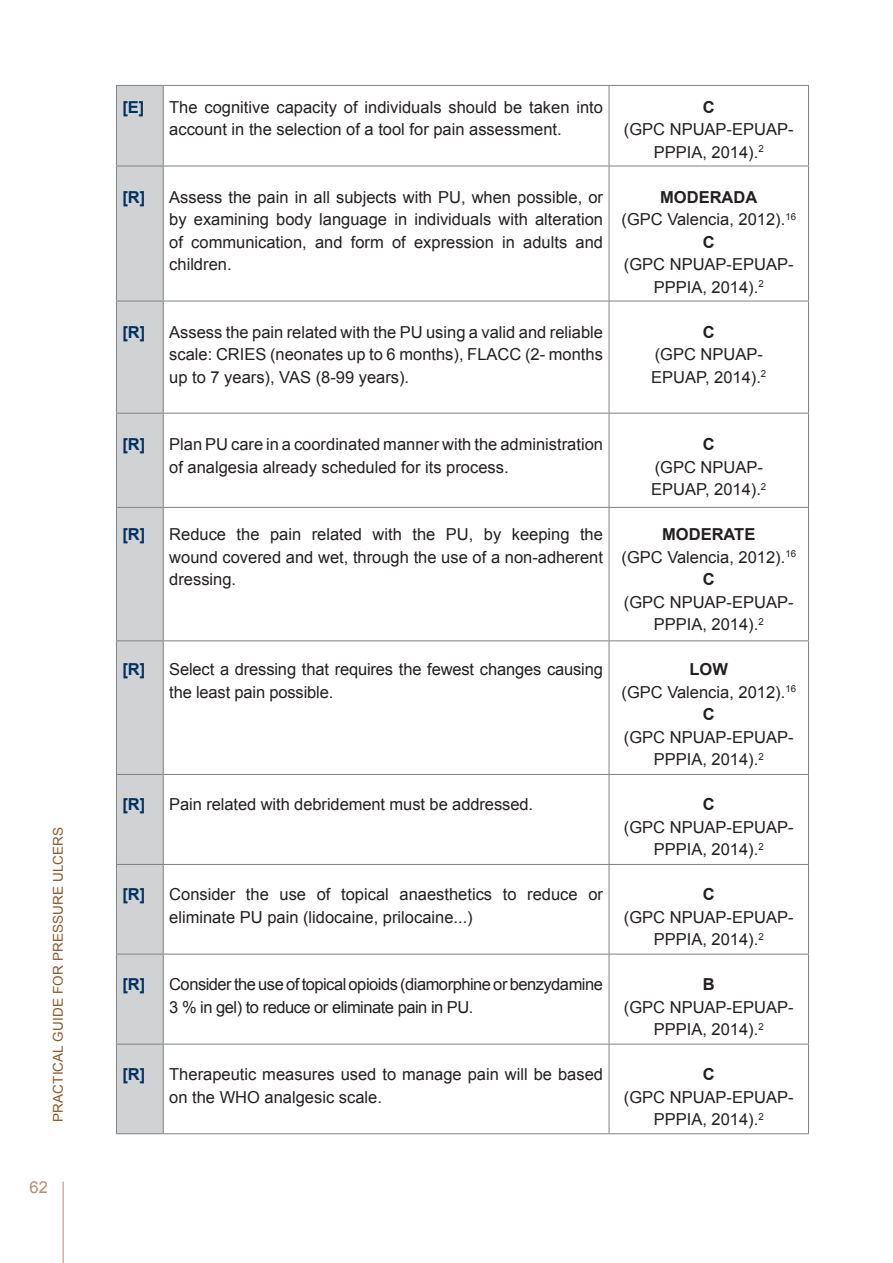
<style>
.page{position:relative;width:893px;height:1263px;background:#fff}
.page>*{position:absolute;margin:0;border:0;box-sizing:border-box;transform-origin:0 0}
.principal{font:16.5px/22.5px "Arial";color:#231f20;text-align:center}
.principal-2{font:16.5px/22.5px "Arial";letter-spacing:-.03em;color:#231f20}
.principal-3{font:700 16.5px "Arial";color:#003163}
.principal-4{font:700 16.5px "Arial";color:#231f20}
.t1{font:16.5px "Arial";color:#b58e6c}
.t2{font:13.5px "Arial";letter-spacing:.01em;color:#8a5729}
</style>
<div class="page">
<hr style="left:63px;top:1181px;width:1px;height:82px;background:#b58e6c">
<div style="left:117px;top:86px;width:46px;height:1047px;background:#d1d2d4"></div>
<hr style="left:116px;top:85px;width:47px;height:1px;background:#808285">
<hr style="left:116px;top:86px;width:1px;height:80px;background:#808285">
<hr style="left:163px;top:85px;width:446px;height:1px;background:#808285">
<hr style="left:163px;top:86px;width:1px;height:80px;background:#808285">
<hr style="left:609px;top:85px;width:200px;height:1px;background:#808285">
<hr style="left:609px;top:86px;width:1px;height:80px;background:#808285">
<hr style="left:808px;top:86px;width:1px;height:80px;background:#808285">
<hr style="left:116px;top:166px;width:47px;height:1px;background:#808285">
<hr style="left:116px;top:166px;width:1px;height:135px;background:#808285">
<hr style="left:163px;top:166px;width:446px;height:1px;background:#808285">
<hr style="left:163px;top:166px;width:1px;height:135px;background:#808285">
<hr style="left:609px;top:166px;width:200px;height:1px;background:#808285">
<hr style="left:609px;top:166px;width:1px;height:135px;background:#808285">
<hr style="left:808px;top:166px;width:1px;height:135px;background:#808285">
<hr style="left:116px;top:301px;width:47px;height:1px;background:#808285">
<hr style="left:116px;top:301px;width:1px;height:112px;background:#808285">
<hr style="left:163px;top:301px;width:446px;height:1px;background:#808285">
<hr style="left:163px;top:301px;width:1px;height:112px;background:#808285">
<hr style="left:609px;top:301px;width:200px;height:1px;background:#808285">
<hr style="left:609px;top:301px;width:1px;height:112px;background:#808285">
<hr style="left:808px;top:301px;width:1px;height:112px;background:#808285">
<hr style="left:116px;top:413px;width:47px;height:1px;background:#808285">
<hr style="left:116px;top:414px;width:1px;height:93px;background:#808285">
<hr style="left:163px;top:413px;width:446px;height:1px;background:#808285">
<hr style="left:163px;top:414px;width:1px;height:93px;background:#808285">
<hr style="left:609px;top:413px;width:200px;height:1px;background:#808285">
<hr style="left:609px;top:414px;width:1px;height:93px;background:#808285">
<hr style="left:808px;top:414px;width:1px;height:93px;background:#808285">
<hr style="left:116px;top:507px;width:47px;height:1px;background:#808285">
<hr style="left:116px;top:508px;width:1px;height:132px;background:#808285">
<hr style="left:163px;top:507px;width:446px;height:1px;background:#808285">
<hr style="left:163px;top:508px;width:1px;height:132px;background:#808285">
<hr style="left:609px;top:507px;width:200px;height:1px;background:#808285">
<hr style="left:609px;top:508px;width:1px;height:132px;background:#808285">
<hr style="left:808px;top:508px;width:1px;height:132px;background:#808285">
<hr style="left:116px;top:640px;width:47px;height:1px;background:#808285">
<hr style="left:116px;top:641px;width:1px;height:133px;background:#808285">
<hr style="left:163px;top:640px;width:446px;height:1px;background:#808285">
<hr style="left:163px;top:641px;width:1px;height:133px;background:#808285">
<hr style="left:609px;top:640px;width:200px;height:1px;background:#808285">
<hr style="left:609px;top:641px;width:1px;height:133px;background:#808285">
<hr style="left:808px;top:641px;width:1px;height:133px;background:#808285">
<hr style="left:116px;top:774px;width:47px;height:1px;background:#808285">
<hr style="left:116px;top:775px;width:1px;height:89px;background:#808285">
<hr style="left:163px;top:774px;width:446px;height:1px;background:#808285">
<hr style="left:163px;top:775px;width:1px;height:89px;background:#808285">
<hr style="left:609px;top:774px;width:200px;height:1px;background:#808285">
<hr style="left:609px;top:775px;width:1px;height:89px;background:#808285">
<hr style="left:808px;top:775px;width:1px;height:89px;background:#808285">
<hr style="left:116px;top:864px;width:47px;height:1px;background:#808285">
<hr style="left:116px;top:865px;width:1px;height:89px;background:#808285">
<hr style="left:163px;top:864px;width:446px;height:1px;background:#808285">
<hr style="left:163px;top:865px;width:1px;height:89px;background:#808285">
<hr style="left:609px;top:864px;width:200px;height:1px;background:#808285">
<hr style="left:609px;top:865px;width:1px;height:89px;background:#808285">
<hr style="left:808px;top:865px;width:1px;height:89px;background:#808285">
<hr style="left:116px;top:954px;width:47px;height:1px;background:#808285">
<hr style="left:116px;top:954px;width:1px;height:90px;background:#808285">
<hr style="left:163px;top:954px;width:446px;height:1px;background:#808285">
<hr style="left:163px;top:954px;width:1px;height:90px;background:#808285">
<hr style="left:609px;top:954px;width:200px;height:1px;background:#808285">
<hr style="left:609px;top:954px;width:1px;height:90px;background:#808285">
<hr style="left:808px;top:954px;width:1px;height:90px;background:#808285">
<hr style="left:116px;top:1044px;width:47px;height:1px;background:#808285">
<hr style="left:116px;top:1044px;width:1px;height:89px;background:#808285">
<hr style="left:163px;top:1044px;width:446px;height:1px;background:#808285">
<hr style="left:163px;top:1044px;width:1px;height:89px;background:#808285">
<hr style="left:609px;top:1044px;width:200px;height:1px;background:#808285">
<hr style="left:609px;top:1044px;width:1px;height:89px;background:#808285">
<hr style="left:808px;top:1044px;width:1px;height:89px;background:#808285">
<hr style="left:116px;top:1133px;width:47px;height:1px;background:#808285">
<hr style="left:163px;top:1133px;width:446px;height:1px;background:#808285">
<hr style="left:609px;top:1133px;width:200px;height:1px;background:#808285">
<p class="t2" style="left:49px;top:1122px;width:297px;rotate:-90deg">PRACTICAL GUIDE FOR PRESSURE ULCERS</p>
<p class="t1" style="left:30px;top:1176px;width:20px">62</p>
<p class="principal-3" style="left:122px;top:96px;width:23px">[E]</p>
<p class="principal" style="left:169px;top:96px;width:435px;text-align:left">The cognitive capacity of individuals should be taken into account in the selection of a tool for pain assessment.</p>
<p class="principal-4" style="left:703px;top:96px;width:13px">C</p>
<p class="principal" style="left:624px;top:118px;width:171px">(GPC NPUAP-EPUAP-<br>PPPIA, 2014).<sup>2</sup></p>
<p class="principal-3" style="left:122px;top:186px;width:24px">[R]</p>
<p class="principal" style="left:169px;top:186px;width:435px;text-align:justify">Assess the pain in all subjects with PU, when possible, or by examining body language in individuals with alteration of communication, and form of expression in adults and children.</p>
<p class="principal-4" style="left:660px;top:186px;width:99px">MODERADA</p>
<p class="principal" style="left:621px;top:208px;width:176px">(GPC Valencia, 2012).<sup>16</sup></p>
<p class="principal-4" style="left:703px;top:231px;width:13px">C</p>
<p class="principal" style="left:624px;top:253px;width:171px">(GPC NPUAP-EPUAP-<br>PPPIA, 2014).<sup>2</sup></p>
<p class="principal-3" style="left:122px;top:321px;width:24px">[R]</p>
<p class="principal" style="left:169px;top:321px;width:435px;text-align:justify">Assess the pain related with the PU using a valid and reliable scale: CRIES (neonates up to 6 months), FLACC (2- months up to 7 years), VAS (8-99 years).</p>
<p class="principal-4" style="left:703px;top:321px;width:13px">C</p>
<p class="principal" style="left:655px;top:343px;width:110px">(GPC NPUAP-</p>
<p class="principal" style="left:651px;top:366px;width:117px">EPUAP, 2014).<sup>2</sup></p>
<p class="principal-3" style="left:122px;top:433px;width:24px">[R]</p>
<p class="principal" style="left:169px;top:433px;width:435px;text-align:left">Plan PU care in a coordinated manner with the administration of analgesia already scheduled for its process.</p>
<p class="principal-4" style="left:703px;top:433px;width:13px">C</p>
<p class="principal" style="left:655px;top:456px;width:110px">(GPC NPUAP-</p>
<p class="principal" style="left:651px;top:478px;width:117px">EPUAP, 2014).<sup>2</sup></p>
<p class="principal-3" style="left:122px;top:523px;width:24px">[R]</p>
<p class="principal" style="left:169px;top:523px;width:435px;text-align:justify">Reduce the pain related with the PU, by keeping the wound covered and wet, through the use of a non-adherent dressing.</p>
<p class="principal-4" style="left:662px;top:523px;width:95px">MODERATE</p>
<p class="principal" style="left:621px;top:546px;width:176px">(GPC Valencia, 2012).<sup>16</sup></p>
<p class="principal-4" style="left:703px;top:568px;width:13px">C</p>
<p class="principal" style="left:624px;top:591px;width:171px">(GPC NPUAP-EPUAP-<br>PPPIA, 2014).<sup>2</sup></p>
<p class="principal-3" style="left:122px;top:658px;width:24px">[R]</p>
<p class="principal" style="left:169px;top:658px;width:435px;text-align:left">Select a dressing that requires the fewest changes causing the least pain possible.</p>
<p class="principal-4" style="left:689px;top:658px;width:40px">LOW</p>
<p class="principal" style="left:621px;top:681px;width:176px">(GPC Valencia, 2012).<sup>16</sup></p>
<p class="principal-4" style="left:703px;top:703px;width:13px">C</p>
<p class="principal" style="left:624px;top:726px;width:171px">(GPC NPUAP-EPUAP-<br>PPPIA, 2014).<sup>2</sup></p>
<p class="principal-3" style="left:122px;top:793px;width:24px">[R]</p>
<p class="principal" style="left:169px;top:793px;width:365px">Pain related with debridement must be addressed.</p>
<p class="principal-4" style="left:703px;top:793px;width:13px">C</p>
<p class="principal" style="left:624px;top:816px;width:171px">(GPC NPUAP-EPUAP-<br>PPPIA, 2014).<sup>2</sup></p>
<p class="principal-3" style="left:122px;top:883px;width:24px">[R]</p>
<p class="principal" style="left:169px;top:883px;width:435px;text-align:left">Consider the use of topical anaesthetics to reduce or eliminate PU pain (lidocaine, prilocaine...)</p>
<p class="principal-4" style="left:703px;top:883px;width:13px">C</p>
<p class="principal" style="left:624px;top:906px;width:171px">(GPC NPUAP-EPUAP-<br>PPPIA, 2014).<sup>2</sup></p>
<p class="principal-3" style="left:122px;top:973px;width:24px">[R]</p>
<p class="principal-2" style="left:169px;top:973px;width:435px">Consider the use of topical opioids (diamorphine or benzydamine<br>3 % in gel) to reduce or eliminate pain in PU.</p>
<p class="principal-4" style="left:703px;top:973px;width:13px">B</p>
<p class="principal" style="left:624px;top:996px;width:171px">(GPC NPUAP-EPUAP-<br>PPPIA, 2014).<sup>2</sup></p>
<p class="principal-3" style="left:122px;top:1063px;width:24px">[R]</p>
<p class="principal" style="left:169px;top:1063px;width:435px;text-align:left">Therapeutic measures used to manage pain will be based on the WHO analgesic scale.</p>
<p class="principal-4" style="left:703px;top:1063px;width:13px">C</p>
<p class="principal" style="left:624px;top:1086px;width:171px">(GPC NPUAP-EPUAP-<br>PPPIA, 2014).<sup>2</sup></p>
</div>
